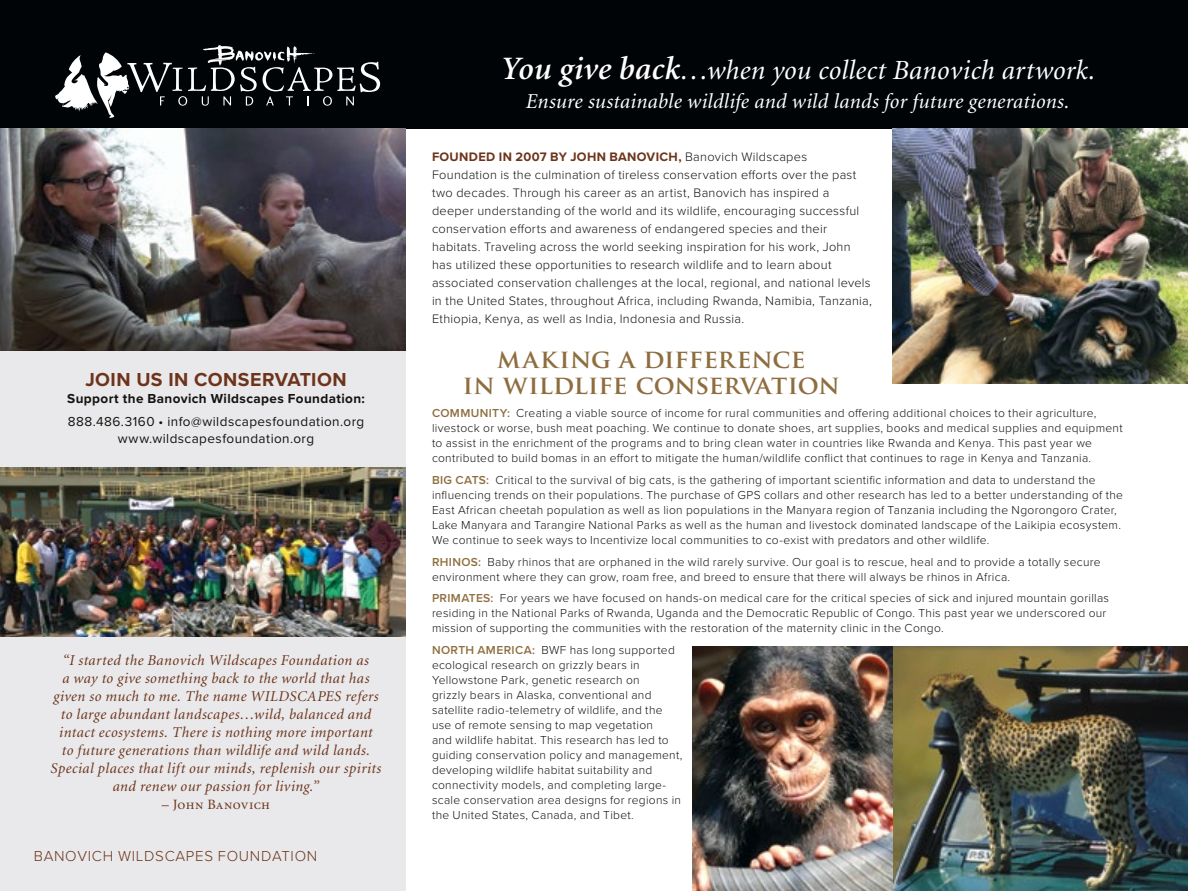
<style>
.page{position:relative;width:1188px;height:891px;background:#fff}
.page>*{position:absolute;margin:0;border:0;box-sizing:border-box;transform-origin:0 0}
.t1{font:italic 27.75px "Minion";letter-spacing:.01em;color:#fff}
.t2{font:700 25.5px/25.5px "Trajan Pro";color:#8e6e3f;text-align:center}
.t3{font:italic 21.3px "Minion";letter-spacing:.01em;color:#fff}
.t4{font:700 19.5px "Proxima Nova";letter-spacing:.025em;color:#6d341b}
.t5{font:italic 15px/18px "Minion";letter-spacing:.03em;color:#6d341b;text-align:center}
.t6{font:300 15px "Proxima Nova";letter-spacing:.05em;color:#6d341b}
.t7{font:14.25px "Minion Regular SC";letter-spacing:.01em;color:#6d341b}
.t8{font:13.5px/16.5px "Proxima Nova";letter-spacing:.035em;color:#141310;text-align:center}
.t9{font:700 13.5px "Proxima Nova";letter-spacing:.03em;color:#141310}
.t10{font:300 12.75px/18px "Proxima Nova";letter-spacing:.02em;color:#141310}
.t11{font:300 12px/15px "Proxima Nova";letter-spacing:.025em;color:#141310}
.s1{font-weight:600;font-size:32.7px}
.s2{font-size:29.4px}
.s3{font-weight:700;color:#6d341b}
.s4{font-weight:600;color:#8e6e3f}
</style>
<div class="page">
<div style="left:0;top:128px;width:406px;height:763px;background:#e9e9eb"></div>
<div style="left:0;top:0;width:1188px;height:128px;background:#000407"></div>
<svg style="left:55px;top:45px;width:325px;height:73px"></svg>
<img style="left:0;top:468px;width:406px;height:169px">
<img style="left:0;top:128px;width:406px;height:223px">
<img style="left:892px;top:128px;width:296px;height:256px">
<img style="left:692px;top:646px;width:496px;height:245px">
<h3 class="t4" style="left:85px;top:368px;width:263px">JOIN US IN CONSERVATION</h3>
<p class="t9" style="left:67px;top:390px;width:299px">Support the Banovich Wildscapes Foundation:</p>
<p class="t8" style="left:68px;top:414px;width:298px">888.486.3160 • info@wildscapesfoundation.org www.wildscapesfoundation.org</p>
<p class="t5" style="left:51px;top:652px;width:332px">“I started the Banovich Wildscapes Foundation as<br>a way to give something back to the world that has given so much to me. The name WILDSCAPES refers to large abundant landscapes…wild, balanced and intact ecosystems. There is nothing more important<br>to future generations than wildlife and wild lands.<br>Special places that lift our minds, replenish our spirits and renew our passion for living.”</p>
<p class="t7" style="left:162px;top:797px;width:110px">– John Banovich</p>
<p class="t6" style="left:34px;top:847px;width:285px">BANOVICH WILDSCAPES FOUNDATION</p>
<h1 class="t1" style="left:500px;top:56px;width:597px"><span class="s1">You give back</span><span class="s2">…</span>when you collect Banovich artwork.</h1>
<h3 class="t3" style="left:526px;top:91px;width:545px">Ensure sustainable wildlife and wild lands for future generations.</h3>
<p class="t10" style="left:432px;top:148px;width:442px"><span class="s3">FOUNDED IN 2007 BY JOHN BANOVICH,</span> Banovich Wildscapes Foundation is the culmination of tireless conservation efforts over the past two decades. Through his career as an artist, Banovich has inspired a deeper understanding of the world and its wildlife, encouraging successful conservation efforts and awareness of endangered species and their habitats. Traveling across the world seeking inspiration for his work, John has utilized these opportunities to research wildlife and to learn about associated conservation challenges at the local, regional, and national levels in the United States, throughout Africa, including Rwanda, Namibia, Tanzania, Ethiopia, Kenya, as well as India, Indonesia and Russia.</p>
<h2 class="t2" style="left:463px;top:346px;width:378px">MAKING A DIFFERENCE<br>IN WILDLIFE CONSERVATION</h2>
<p class="t11" style="left:432px;top:406px;width:692px"><span class="s4">COMMUNITY:</span> Creating a viable source of income for rural communities and offering additional choices to their agriculture, livestock or worse, bush meat poaching. We continue to donate shoes, art supplies, books and medical supplies and equipment to assist in the enrichment of the programs and to bring clean water in countries like Rwanda and Kenya. This past year we contributed to build bomas in an effort to mitigate the human/wildlife conflict that continues to rage in Kenya and Tanzania.</p>
<p class="t11" style="left:432px;top:473px;width:693px"><span class="s4">BIG CATS:</span> Critical to the survival of big cats, is the gathering of important scientific information and data to understand the influencing trends on their populations. The purchase of GPS collars and other research has led to a better understanding of the East African cheetah population as well as lion populations in the Manyara region of Tanzania including the Ngorongoro Crater, Lake Manyara and Tarangire National Parks as well as the human and livestock dominated landscape of the Laikipia ecosystem.<br>We continue to seek ways to Incentivize local communities to co-exist with predators and other wildlife.</p>
<p class="t11" style="left:432px;top:554px;width:670px"><span class="s4">RHINOS:</span> Baby rhinos that are orphaned in the wild rarely survive. Our goal is to rescue, heal and to provide a totally secure environment where they can grow, roam free, and breed to ensure that there will always be rhinos in Africa.</p>
<p class="t11" style="left:432px;top:591px;width:679px"><span class="s4">PRIMATES:</span> For years we have focused on hands-on medical care for the critical species of sick and injured mountain gorillas residing in the National Parks of Rwanda, Uganda and the Democratic Republic of Congo. This past year we underscored our mission of supporting the communities with the restoration of the maternity clinic in the Congo.</p>
<p class="t11" style="left:432px;top:643px;width:252px"><span class="s4">NORTH AMERICA:</span> BWF has long supported ecological research on grizzly bears in Yellowstone Park, genetic research on<br>grizzly bears in Alaska, conventional and satellite radio-telemetry of wildlife, and the use of remote sensing to map vegetation<br>and wildlife habitat. This research has led to guiding conservation policy and management, developing wildlife habitat suitability and connectivity models, and completing large&shy;scale conservation area designs for regions in the United States, Canada, and Tibet.</p>
</div>
